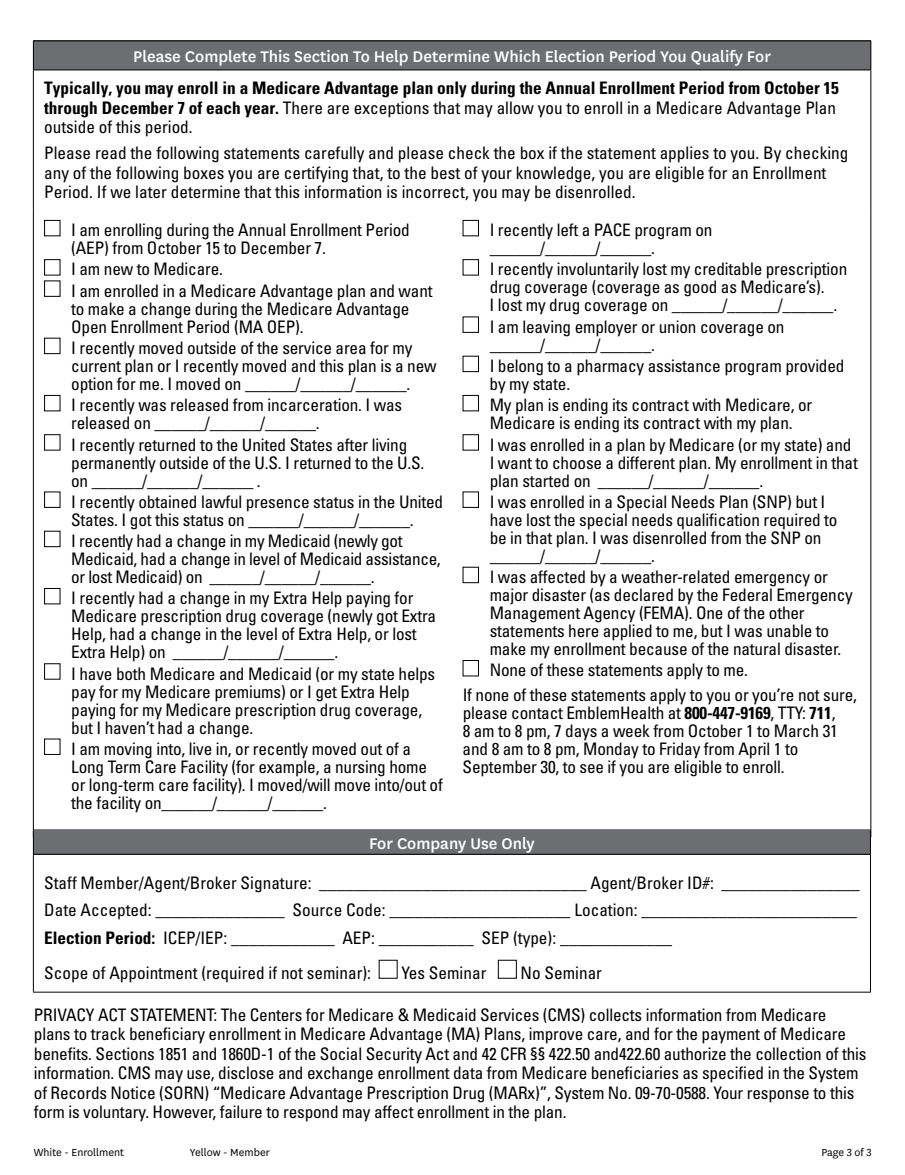
<style>
.page{position:relative;width:905px;height:1175px;background:#fff}
.page>*{position:absolute;margin:0;border:0;box-sizing:border-box;transform-origin:0 0}
.t1{font:500 18px "National";color:#fff}
.t2{font:condensed 17.25px/18px "Univers";letter-spacing:-.01em;color:#000}
.t3{font:700 condensed 17.25px/19.5px "Univers";color:#000}
.t4{font:12px "National";color:#000}
.s1{font-weight:400}
.s2{font-weight:700}
</style>
<div class="page">
<hr style="left:33px;top:209px;width:1px;height:627px;background:#000">
<hr style="left:870px;top:209px;width:1px;height:627px;background:#000">
<div style="left:33px;top:41px;width:837px;height:29px;background:#6d6e71"></div>
<hr style="left:33px;top:40px;width:838px;height:1px;background:#000">
<svg style="left:33px;top:41px;width:1px;height:29px"></svg>
<svg style="left:870px;top:41px;width:1px;height:29px"></svg>
<hr style="left:33px;top:70px;width:838px;height:1px;background:#000">
<hr style="left:33px;top:70px;width:1px;height:139px;background:#000">
<hr style="left:870px;top:70px;width:1px;height:139px;background:#000">
<div style="left:44px;top:220px;width:16px;height:16px;border:1px solid #000"></div>
<div style="left:44px;top:259px;width:16px;height:16px;border:1px solid #000"></div>
<div style="left:44px;top:280px;width:16px;height:17px;border:1px solid #000"></div>
<div style="left:44px;top:338px;width:16px;height:16px;border:1px solid #000"></div>
<div style="left:44px;top:395px;width:16px;height:16px;border:1px solid #000"></div>
<div style="left:44px;top:434px;width:16px;height:16px;border:1px solid #000"></div>
<div style="left:44px;top:491px;width:16px;height:17px;border:1px solid #000"></div>
<div style="left:44px;top:531px;width:16px;height:16px;border:1px solid #000"></div>
<div style="left:44px;top:588px;width:16px;height:16px;border:1px solid #000"></div>
<div style="left:44px;top:663px;width:16px;height:16px;border:1px solid #000"></div>
<div style="left:44px;top:738px;width:16px;height:17px;border:1px solid #000"></div>
<div style="left:462px;top:220px;width:17px;height:16px;border:1px solid #000"></div>
<div style="left:462px;top:259px;width:17px;height:16px;border:1px solid #000"></div>
<div style="left:462px;top:316px;width:17px;height:17px;border:1px solid #000"></div>
<div style="left:462px;top:356px;width:17px;height:16px;border:1px solid #000"></div>
<div style="left:462px;top:395px;width:17px;height:16px;border:1px solid #000"></div>
<div style="left:462px;top:434px;width:17px;height:16px;border:1px solid #000"></div>
<div style="left:462px;top:491px;width:17px;height:17px;border:1px solid #000"></div>
<div style="left:462px;top:567px;width:17px;height:16px;border:1px solid #000"></div>
<div style="left:462px;top:660px;width:17px;height:16px;border:1px solid #000"></div>
<hr style="left:33px;top:829px;width:837px;height:1px;background:#000">
<div style="left:33px;top:830px;width:837px;height:24px;background:#6d6e71"></div>
<svg style="left:33px;top:830px;width:1px;height:24px"></svg>
<svg style="left:870px;top:830px;width:1px;height:24px"></svg>
<hr style="left:33px;top:854px;width:837px;height:1px;background:#000">
<hr style="left:33px;top:854px;width:1px;height:137px;background:#000">
<hr style="left:870px;top:854px;width:1px;height:137px;background:#000">
<hr style="left:33px;top:991px;width:837px;height:1px;background:#000">
<p class="t1" style="left:133px;top:44px;width:639px">Please Complete This Section To Help Determine Which Election Period You Qualify For</p>
<p class="t3" style="left:44px;top:78px;width:796px">Typically, you may enroll in a Medicare Advantage plan only during the Annual Enrollment Period from October 15 through December 7 of each year. <span class="s1">There are exceptions that may allow you to enroll in a Medicare Advantage Plan outside of this period.</span></p>
<p class="t2" style="left:44px;top:143px;width:805px;line-height:19.5px">Please read the following statements carefully and please check the box if the statement applies to you. By checking any of the following boxes you are certifying that, to the best of your knowledge, you are eligible for an Enrollment<br>Period. If we later determine that this information is incorrect, you may be disenrolled.</p>
<p class="t2" style="left:71px;top:221px;width:340px">I am enrolling during the Annual Enrollment Period (AEP) from October 15 to December 7.</p>
<p class="t2" style="left:71px;top:258px;width:363px;line-height:21.3px">I am new to Medicare.<br>I am enrolled in a Medicare Advantage plan and want</p>
<p class="t2" style="left:71px;top:299px;width:340px">to make a change during the Medicare Advantage<br>Open Enrollment Period (MA OEP).</p>
<p class="t2" style="left:71px;top:338px;width:367px">I recently moved outside of the service area for my current plan or I recently moved and this plan is a new option for me. I moved on ______/______/______.</p>
<p class="t2" style="left:71px;top:396px;width:332px">I recently was released from incarceration. I was released on ______/______/______.</p>
<p class="t2" style="left:71px;top:435px;width:355px">I recently returned to the United States after living permanently outside of the U.S. I returned to the U.S. on ______/______/______ .</p>
<p class="t2" style="left:71px;top:492px;width:373px">I recently obtained lawful presence status in the United<br>States. I got this status on ______/______/______.</p>
<p class="t2" style="left:71px;top:531px;width:371px">I recently had a change in my Medicaid (newly got<br>Medicaid, had a change in level of Medicaid assistance, or lost Medicaid) on ______/______/______.</p>
<p class="t2" style="left:71px;top:588px;width:366px">I recently had a change in my Extra Help paying for Medicare prescription drug coverage (newly got Extra Help, had a change in the level of Extra Help, or lost Extra Help) on ______/______/______.</p>
<p class="t2" style="left:71px;top:664px;width:365px">I have both Medicare and Medicaid (or my state helps pay for my Medicare premiums) or I get Extra Help paying for my Medicare prescription drug coverage, but I haven’t had a change.</p>
<p class="t2" style="left:71px;top:739px;width:373px">I am moving into, live in, or recently moved out of a Long Term Care Facility (for example, a nursing home or long-term care facility). I moved/will move into/out of the facility on______/______/______.</p>
<p class="t2" style="left:489px;top:221px;width:224px">I recently left a PACE program on ______/______/______.</p>
<p class="t2" style="left:489px;top:260px;width:359px">I recently involuntarily lost my creditable prescription drug coverage (coverage as good as Medicare’s).<br>I lost my drug coverage on ______/______/______.</p>
<p class="t2" style="left:489px;top:317px;width:296px">I am leaving employer or union coverage on ______/______/______.</p>
<p class="t2" style="left:489px;top:356px;width:356px">I belong to a pharmacy assistance program provided by my state.</p>
<p class="t2" style="left:489px;top:396px;width:324px">My plan is ending its contract with Medicare, or<br>Medicare is ending its contract with my plan.</p>
<p class="t2" style="left:489px;top:435px;width:370px">I was enrolled in a plan by Medicare (or my state) and<br>I want to choose a different plan. My enrollment in that plan started on ______/______/______.</p>
<p class="t2" style="left:489px;top:492px;width:349px">I was enrolled in a Special Needs Plan (SNP) but I have lost the special needs qualification required to be in that plan. I was disenrolled from the SNP on ______/______/______.</p>
<p class="t2" style="left:489px;top:567px;width:364px">I was affected by a weather-related emergency or major disaster (as declared by the Federal Emergency Management Agency (FEMA). One of the other statements here applied to me, but I was unable to make my enrollment because of the natural disaster.</p>
<p class="t2" style="left:462px;top:657px;width:396px;line-height:24.8px;text-indent:27px">None of these statements apply to me.<br>If none of these statements apply to you or you’re not sure,</p>
<p class="t2" style="left:462px;top:703px;width:377px">please contact EmblemHealth at <span class="s2">800-447-9169</span>, TTY: <span class="s2">711</span>, 8 am to 8 pm, 7 days a week from October 1 to March 31 and 8 am to 8 pm, Monday to Friday from April 1 to September 30, to see if you are eligible to enroll.</p>
<p class="t1" style="left:369px;top:831px;width:167px">For Company Use Only</p>
<p class="t2" style="left:44px;top:868px;width:817px;line-height:27.8px">Staff Member/Agent/Broker Signature: _______________________________ Agent/Broker ID#: ________________<br>Date Accepted: _______________ Source Code: _____________________ Location: _________________________<br><span class="s2">Election Period:</span> ICEP/IEP: ____________ AEP: ___________ SEP (type): _____________</p>
<p class="t2" style="left:44px;top:963px;width:328px">Scope of Appointment (required if not seminar):</p>
<p class="t2" style="left:401px;top:963px;width:87px">Yes Seminar</p>
<p class="t2" style="left:520px;top:963px;width:83px">No Seminar</p>
<p class="t2" style="left:34px;top:1004px;width:834px;line-height:19.5px">PRIVACY ACT STATEMENT: The Centers for Medicare &amp; Medicaid Services (CMS) collects information from Medicare plans to track beneficiary enrollment in Medicare Advantage (MA) Plans, improve care, and for the payment of Medicare benefits. Sections 1851 and 1860D-1 of the Social Security Act and 42 CFR §§ 422.50 and422.60 authorize the collection of this information. CMS may use, disclose and exchange enrollment data from Medicare beneficiaries as specified in the System of Records Notice (SORN) “Medicare Advantage Prescription Drug (MARx)”, System No. 09-70-0588. Your response to this form is voluntary. However, failure to respond may affect enrollment in the plan.</p>
<p class="t4" style="left:34px;top:1144px;width:92px">White - Enrollment</p>
<p class="t4" style="left:190px;top:1144px;width:81px">Yellow - Member</p>
<p class="t4" style="left:821px;top:1144px;width:52px">Page 3 of 3</p>
</div>
